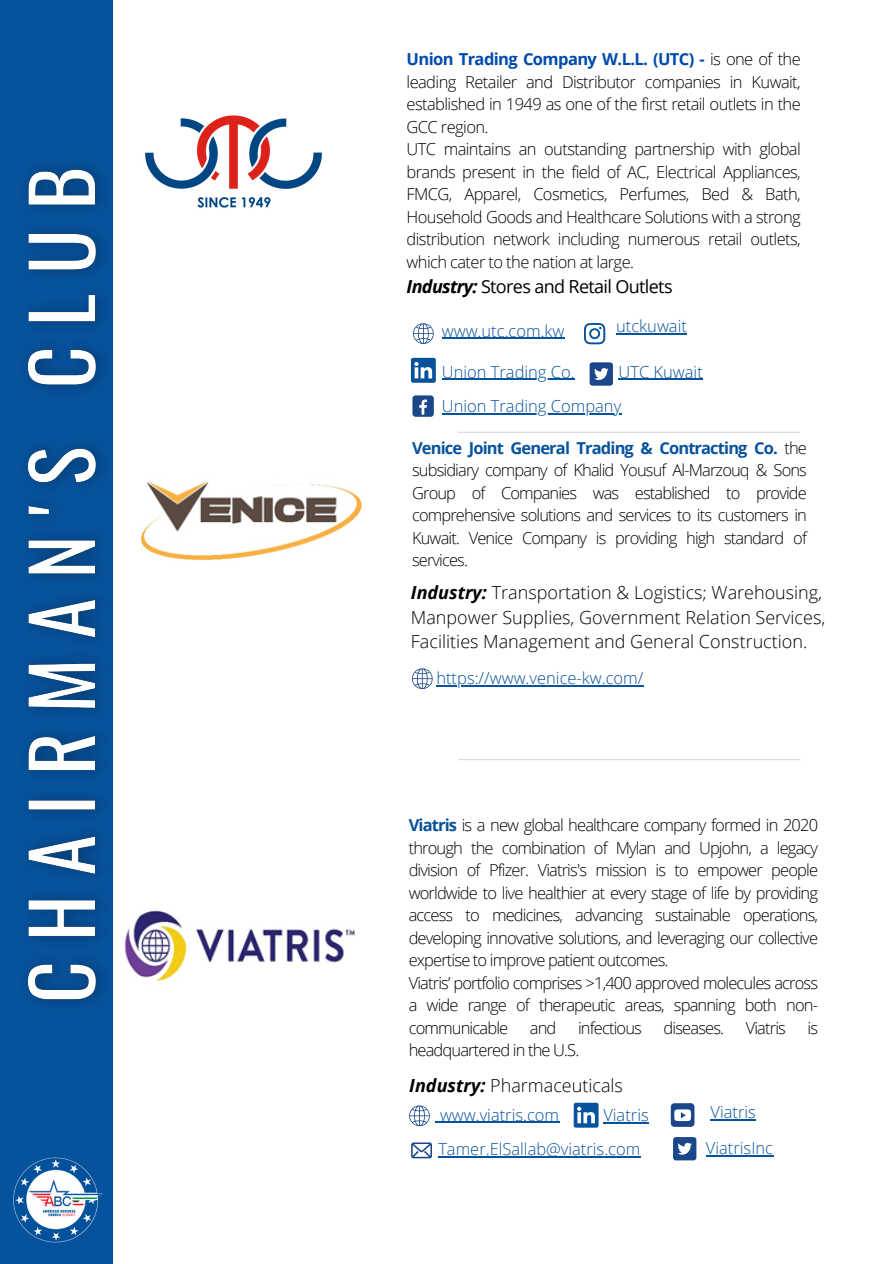
<style>
.page{position:relative;width:894px;height:1264px;background:#fff}
.page>*{position:absolute;margin:0;border:0;box-sizing:border-box;transform-origin:0 0}
.t1{font:300 18px/24.8px "Open Sans";color:#000}
.t2{font:18px "Open Sans";letter-spacing:-.035em;color:#000}
.t3{font:300 16.5px/22.5px "Open Sans";letter-spacing:-.05em;color:#000;text-align:justify}
.t4{font:300 16.5px "Open Sans";color:#07529c}
.s1{font-weight:700;color:#004aad}
.s2{font-weight:700;font-style:italic}
.s3{font-weight:700;color:#07529c}
</style>
<div class="page">
<div style="left:0;top:0;width:113px;height:1263px;background:#07529c"></div>
<img style="left:13px;top:1157px;width:90px;height:86px">
<img style="left:27px;top:165px;width:76px;height:839px">
<img style="left:141px;top:481px;width:221px;height:80px">
<svg style="left:411px;top:668px;width:22px;height:21px"></svg>
<img style="left:145px;top:115px;width:177px;height:93px">
<hr style="left:436px;top:685px;width:207px;height:1px;background:#07529c">
<svg style="left:413px;top:323px;width:21px;height:21px"></svg>
<hr style="left:441px;top:338px;width:123px;height:1px;background:#07529c">
<svg style="left:584px;top:323px;width:21px;height:21px"></svg>
<hr style="left:616px;top:333px;width:70px;height:1px;background:#07529c">
<svg style="left:411px;top:358px;width:24px;height:24px"></svg>
<hr style="left:441px;top:379px;width:133px;height:1px;background:#07529c">
<div style="left:589px;top:362px;width:23px;height:24px;background:#1a4789;border-radius:3px"></div>
<svg style="left:594px;top:368px;width:14px;height:12px"></svg>
<hr style="left:618px;top:379px;width:84px;height:1px;background:#07529c">
<hr style="left:458px;top:432px;width:341px;height:1px;background:#d9d9d9">
<div style="left:412px;top:395px;width:21px;height:22px;background:#1a4789;border-radius:3px"></div>
<svg style="left:419px;top:399px;width:8px;height:15px"></svg>
<hr style="left:441px;top:413px;width:180px;height:1px;background:#07529c">
<img style="left:124px;top:910px;width:230px;height:72px">
<hr style="left:603px;top:1121px;width:45px;height:2px;background:#07529c">
<hr style="left:440px;top:1121px;width:119px;height:1px;background:#07529c">
<hr style="left:438px;top:1156px;width:202px;height:1px;background:#07529c">
<hr style="left:705px;top:1155px;width:67px;height:1px;background:#07529c">
<hr style="left:710px;top:1119px;width:45px;height:1px;background:#07529c">
<svg style="left:409px;top:1105px;width:31px;height:21px"></svg>
<svg style="left:573px;top:1102px;width:25px;height:25px"></svg>
<div style="left:673px;top:1137px;width:23px;height:23px;background:#1a4789;border-radius:3px"></div>
<svg style="left:677px;top:1142px;width:14px;height:12px"></svg>
<svg style="left:411px;top:1142px;width:21px;height:16px"></svg>
<div style="left:670px;top:1103px;width:24px;height:23px;background:#1a4789;border-radius:4px"></div>
<svg style="left:674px;top:1109px;width:16px;height:12px"></svg>
<hr style="left:459px;top:759px;width:341px;height:1px;background:#d9d9d9">
<p class="t3" style="left:406px;top:48px;width:395px"><span class="s1">Union Trading Company W.L.L. (UTC) -</span> is one of the leading Retailer and Distributor companies in Kuwait, established in 1949 as one of the first retail outlets in the GCC region.</p>
<p class="t3" style="left:406px;top:138px;width:395px">UTC maintains an outstanding partnership with global brands present in the field of AC, Electrical Appliances, FMCG, Apparel, Cosmetics, Perfumes, Bed &amp; Bath, Household Goods and Healthcare Solutions with a strong distribution network including numerous retail outlets, which cater to the nation at large.</p>
<p class="t2" style="left:406px;top:273px;width:267px"><span class="s2">Industry:</span> Stores and Retail Outlets</p>
<p class="t4" style="left:441px;top:319px;width:124px">www.utc.com.kw</p>
<p class="t4" style="left:616px;top:314px;width:72px">utckuwait</p>
<p class="t4" style="left:441px;top:360px;width:134px">Union Trading Co.</p>
<p class="t4" style="left:618px;top:360px;width:86px">UTC Kuwait</p>
<p class="t4" style="left:441px;top:394px;width:181px">Union Trading Company</p>
<p class="t3" style="left:412px;top:436px;width:396px"><span class="s3">Venice Joint General Trading &amp; Contracting Co.</span> the subsidiary company of Khalid Yousuf Al-Marzouq &amp; Sons Group of Companies was established to provide comprehensive solutions and services to its customers in Kuwait. Venice Company is providing high standard of services.</p>
<p class="t1" style="left:411px;top:579px;width:416px"><span class="s2">Industry:</span> Transportation &amp; Logistics; Warehousing,<br>Manpower Supplies, Government Relation Services,<br>Facilities Management and General Construction.</p>
<p class="t4" style="left:436px;top:666px;width:208px">https://www.venice-kw.com/</p>
<p class="t3" style="left:408px;top:813px;width:411px"><span class="s3">Viatris</span> is a new global healthcare company formed in 2020 through the combination of Mylan and Upjohn, a legacy division of Pfizer. Viatris's mission is to empower people worldwide to live healthier at every stage of life by providing access to medicines, advancing sustainable operations, developing innovative solutions, and leveraging our collective expertise to improve patient outcomes.</p>
<p class="t3" style="left:408px;top:971px;width:411px">Viatris’ portfolio comprises &gt;1,400 approved molecules across a wide range of therapeutic areas, spanning both non&shy;communicable</p>
<p class="t3" style="left:529px;top:1016px;width:28px">and</p>
<p class="t3" style="left:578px;top:1016px;width:65px">infectious</p>
<p class="t3" style="left:663px;top:1016px;width:62px">diseases.</p>
<p class="t3" style="left:745px;top:1016px;width:42px">Viatris</p>
<p class="t3" style="left:807px;top:1016px;width:12px">is</p>
<p class="t3" style="left:408px;top:1038px;width:172px">headquartered in the U.S.</p>
<p class="t1" style="left:409px;top:1072px;width:215px"><span class="s2">Industry:</span> Pharmaceuticals</p>
<p class="t4" style="left:440px;top:1102px;width:121px">www.viatris.com</p>
<p class="t4" style="left:438px;top:1137px;width:203px">Tamer.ElSallab@viatris.com</p>
<p class="t4" style="left:705px;top:1136px;width:69px">ViatrisInc</p>
<p class="t4" style="left:710px;top:1100px;width:47px">Viatris</p>
<p class="t4" style="left:603px;top:1103px;width:47px">Viatris</p>
</div>
